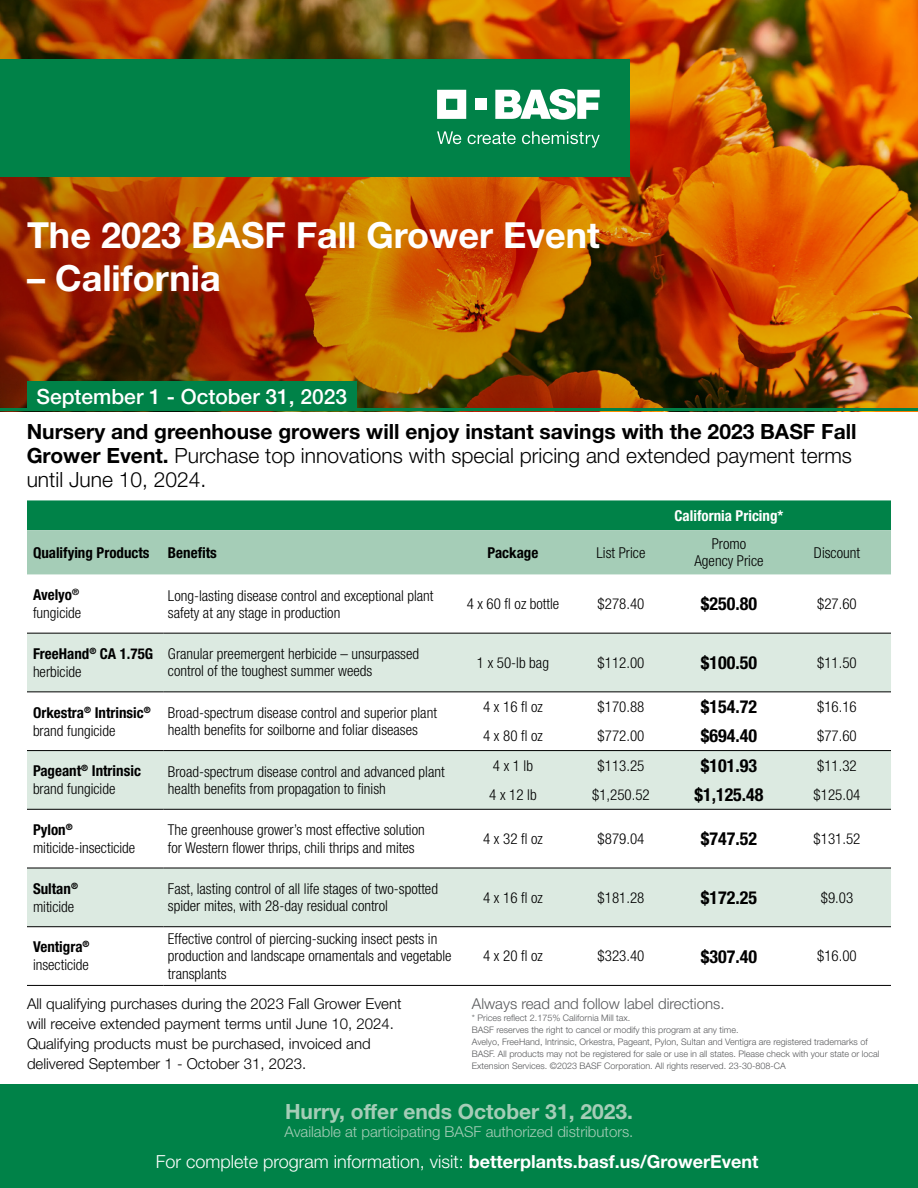
<style>
.page{position:relative;width:918px;height:1188px;background:#fff}
.page>*{position:absolute;margin:0;border:0;box-sizing:border-box;transform-origin:0 0}
.t1{font:700 36px "Helvetica Neue LT Std";color:#fff}
.t2{font:700 21px/24px "Helvetica Neue LT Std";color:#000}
.t3{font:700 21px "Helvetica Neue LT Std";color:#a5cdb7}
.t4{font:500 21px "Helvetica Neue LT Std";color:#fff}
.t5{font:300 18px "Helvetica Neue LT Std";color:#fff}
.t6{font:700 condensed 18px "Helvetica Neue LT Std";color:#000}
.t7{font:300 condensed 15px/17.2px "Helvetica Neue LT Std";color:#000}
.t8{font:300 15px/20.1px "Helvetica Neue LT Std";color:#000}
.t9{font:700 condensed 15px/18px "Helvetica Neue LT Std";color:#000}
.t10{font:300 15px "Helvetica Neue LT Std";color:#a5cdb7}
.t11{font:300 15px "Helvetica Neue LT Std";color:#58595b}
.t12{font:700 condensed 15px "Helvetica Neue LT Std";color:#fff}
.t13{font:300 9px/12px "Helvetica Neue LT Std";color:#58595b}
.s1{font-weight:300}
.s2{font-weight:700}
</style>
<div class="page">
<img style="left:0;top:0;width:918px;height:408px">
<svg style="left:27px;top:500px;width:864px;height:74px;background:#63af8b"></svg>
<svg style="left:27px;top:634px;width:864px;height:292px;fill:#dceae1"></svg>
<hr style="left:27px;top:633px;width:137px;height:1px;background:#000">
<hr style="left:164px;top:633px;width:295px;height:1px;background:#000">
<hr style="left:459px;top:633px;width:108px;height:1px;background:#000">
<hr style="left:567px;top:633px;width:108px;height:1px;background:#000">
<hr style="left:675px;top:633px;width:108px;height:1px;background:#000">
<hr style="left:783px;top:633px;width:108px;height:1px;background:#000">
<hr style="left:27px;top:691px;width:137px;height:1px;background:#000">
<hr style="left:164px;top:691px;width:295px;height:1px;background:#000">
<hr style="left:459px;top:691px;width:108px;height:1px;background:#000">
<hr style="left:567px;top:691px;width:108px;height:1px;background:#000">
<hr style="left:675px;top:691px;width:108px;height:1px;background:#000">
<hr style="left:783px;top:691px;width:108px;height:1px;background:#000">
<hr style="left:27px;top:750px;width:137px;height:1px;background:#000">
<hr style="left:164px;top:750px;width:295px;height:1px;background:#000">
<hr style="left:27px;top:809px;width:137px;height:1px;background:#000">
<hr style="left:164px;top:809px;width:295px;height:1px;background:#000">
<hr style="left:27px;top:868px;width:137px;height:1px;background:#000">
<hr style="left:164px;top:868px;width:295px;height:1px;background:#000">
<hr style="left:459px;top:868px;width:108px;height:1px;background:#000">
<hr style="left:567px;top:868px;width:108px;height:1px;background:#000">
<hr style="left:675px;top:868px;width:108px;height:1px;background:#000">
<hr style="left:783px;top:868px;width:108px;height:1px;background:#000">
<hr style="left:27px;top:926px;width:137px;height:1px;background:#000">
<hr style="left:164px;top:926px;width:295px;height:1px;background:#000">
<hr style="left:459px;top:926px;width:108px;height:1px;background:#000">
<hr style="left:567px;top:926px;width:108px;height:1px;background:#000">
<hr style="left:675px;top:926px;width:108px;height:1px;background:#000">
<hr style="left:783px;top:926px;width:108px;height:1px;background:#000">
<hr style="left:27px;top:985px;width:137px;height:1px;background:#000">
<hr style="left:164px;top:985px;width:295px;height:1px;background:#000">
<hr style="left:459px;top:985px;width:108px;height:1px;background:#000">
<hr style="left:567px;top:985px;width:108px;height:1px;background:#000">
<hr style="left:675px;top:985px;width:108px;height:1px;background:#000">
<hr style="left:783px;top:985px;width:108px;height:1px;background:#000">
<hr style="left:459px;top:750px;width:108px;height:1px;background:#000">
<hr style="left:567px;top:750px;width:108px;height:1px;background:#000">
<hr style="left:675px;top:750px;width:108px;height:1px;background:#000">
<hr style="left:783px;top:750px;width:108px;height:1px;background:#000">
<hr style="left:459px;top:809px;width:108px;height:1px;background:#000">
<hr style="left:567px;top:809px;width:108px;height:1px;background:#000">
<hr style="left:675px;top:809px;width:108px;height:1px;background:#000">
<hr style="left:783px;top:809px;width:108px;height:1px;background:#000">
<div style="left:0;top:60px;width:629px;height:117px;background:#008248"></div>
<svg style="left:437px;top:90px;width:29px;height:29px"></svg>
<div style="left:475px;top:99px;width:11px;height:11px;background:#fff"></div>
<svg style="left:495px;top:89px;width:105px;height:31px"></svg>
<svg style="left:437px;top:131px;width:24px;height:13px"></svg>
<svg style="left:468px;top:132px;width:48px;height:12px"></svg>
<svg style="left:522px;top:131px;width:78px;height:17px"></svg>
<div style="left:27px;top:381px;width:330px;height:30px;background:#008248"></div>
<hr style="left:0;top:408px;width:918px;height:3px;background:#008248">
<div style="left:0;top:1084px;width:918px;height:104px;background:#008248"></div>
<p class="t1" style="left:27px;top:212px;width:574px">The 2023 BASF Fall Grower Event</p>
<p class="t1" style="left:27px;top:256px;width:195px">– California</p>
<p class="t4" style="left:36px;top:384px;width:312px">September 1 - October 31, 2023</p>
<p class="t2" style="left:27px;top:419px;width:831px">Nursery and greenhouse growers will enjoy instant savings with the 2023 BASF Fall<br>Grower Event. <span class="s1">Purchase top innovations with special pricing and extended payment terms until June 10, 2024.</span></p>
<p class="t12" style="left:675px;top:506px;width:110px">California Pricing*</p>
<p class="t9" style="left:33px;top:543px;width:118px">Qualifying Products</p>
<p class="t9" style="left:168px;top:543px;width:50px">Benefits</p>
<p class="t9" style="left:488px;top:543px;width:52px">Package</p>
<p class="t7" style="left:597px;top:544px;width:50px">List Price</p>
<p class="t7" style="left:694px;top:536px;width:71px;line-height:16.5px;text-align:center">Promo<br>Agency Price</p>
<p class="t7" style="left:814px;top:544px;width:48px">Discount</p>
<p class="t7" style="left:33px;top:586px;width:50px;line-height:18px"><span class="s2">Avelyo</span><sup>® </sup>fungicide</p>
<p class="t7" style="left:168px;top:586px;width:267px">Long-lasting disease control and exceptional plant safety at any stage in production</p>
<p class="t7" style="left:467px;top:595px;width:94px">4 x 60 fl oz bottle</p>
<p class="t7" style="left:598px;top:595px;width:48px">$278.40</p>
<p class="t6" style="left:701px;top:593px;width:58px">$250.80</p>
<p class="t7" style="left:817px;top:595px;width:41px">$27.60</p>
<p class="t9" style="left:33px;top:644px;width:122px">FreeHand<sup>®</sup> CA 1.75G <span class="s1">herbicide</span></p>
<p class="t7" style="left:168px;top:645px;width:253px">Granular preemergent herbicide – unsurpassed control of the toughest summer weeds</p>
<p class="t7" style="left:477px;top:654px;width:74px">1 x 50-lb bag</p>
<p class="t7" style="left:598px;top:654px;width:48px">$112.00</p>
<p class="t6" style="left:701px;top:652px;width:58px">$100.50</p>
<p class="t7" style="left:817px;top:654px;width:41px">$11.50</p>
<p class="t9" style="left:33px;top:703px;width:119px">Orkestra<sup>®</sup> Intrinsic<sup>® </sup><span class="s1">brand fungicide</span></p>
<p class="t7" style="left:168px;top:704px;width:271px">Broad-spectrum disease control and superior plant health benefits for soilborne and foliar diseases</p>
<p class="t7" style="left:483px;top:698px;width:61px">4 x 16 fl oz</p>
<p class="t7" style="left:598px;top:698px;width:48px">$170.88</p>
<p class="t6" style="left:701px;top:696px;width:58px">$154.72</p>
<p class="t7" style="left:817px;top:698px;width:41px">$16.16</p>
<p class="t7" style="left:483px;top:727px;width:61px">4 x 80 fl oz</p>
<p class="t7" style="left:598px;top:727px;width:48px">$772.00</p>
<p class="t6" style="left:701px;top:725px;width:58px">$694.40</p>
<p class="t7" style="left:817px;top:727px;width:41px">$77.60</p>
<p class="t9" style="left:33px;top:762px;width:109px">Pageant<sup>®</sup> Intrinsic <span class="s1">brand fungicide</span></p>
<p class="t7" style="left:168px;top:763px;width:278px">Broad-spectrum disease control and advanced plant health benefits from propagation to finish</p>
<p class="t7" style="left:493px;top:757px;width:42px">4 x 1 lb</p>
<p class="t7" style="left:598px;top:757px;width:48px">$113.25</p>
<p class="t6" style="left:701px;top:754px;width:58px">$101.93</p>
<p class="t7" style="left:817px;top:757px;width:41px">$11.32</p>
<p class="t7" style="left:489px;top:786px;width:49px">4 x 12 lb</p>
<p class="t7" style="left:592px;top:786px;width:59px">$1,250.52</p>
<p class="t6" style="left:694px;top:784px;width:71px">$1,125.48</p>
<p class="t7" style="left:814px;top:786px;width:48px">$125.04</p>
<p class="t7" style="left:33px;top:821px;width:104px;line-height:18px"><span class="s2">Pylon</span><sup>® </sup>miticide-insecticide</p>
<p class="t7" style="left:168px;top:821px;width:258px">The greenhouse grower’s most effective solution for Western flower thrips, chili thrips and mites</p>
<p class="t7" style="left:483px;top:830px;width:61px">4 x 32 fl oz</p>
<p class="t7" style="left:598px;top:830px;width:48px">$879.04</p>
<p class="t6" style="left:701px;top:828px;width:58px">$747.52</p>
<p class="t7" style="left:814px;top:830px;width:48px">$131.52</p>
<p class="t7" style="left:33px;top:879px;width:47px;line-height:18px"><span class="s2">Sultan</span><sup>® </sup>miticide</p>
<p class="t7" style="left:168px;top:880px;width:272px">Fast, lasting control of all life stages of two-spotted spider mites, with 28-day residual control</p>
<p class="t7" style="left:483px;top:889px;width:61px">4 x 16 fl oz</p>
<p class="t7" style="left:598px;top:889px;width:48px">$181.28</p>
<p class="t6" style="left:701px;top:886px;width:58px">$172.25</p>
<p class="t7" style="left:821px;top:889px;width:34px">$9.03</p>
<p class="t7" style="left:33px;top:938px;width:58px;line-height:18px"><span class="s2">Ventigra</span><sup>® </sup>insecticide</p>
<p class="t7" style="left:168px;top:930px;width:285px">Effective control of piercing-sucking insect pests in production and landscape ornamentals and vegetable transplants</p>
<p class="t7" style="left:483px;top:947px;width:61px">4 x 20 fl oz</p>
<p class="t7" style="left:598px;top:947px;width:48px">$323.40</p>
<p class="t6" style="left:701px;top:945px;width:58px">$307.40</p>
<p class="t7" style="left:817px;top:947px;width:41px">$16.00</p>
<p class="t11" style="left:472px;top:994px;width:254px">Always read and follow label directions.</p>
<p class="t13" style="left:472px;top:1011px;width:160px">* Prices reflect 2.175% California Mill tax.</p>
<p class="t13" style="left:472px;top:1023px;width:268px">BASF reserves the right to cancel or modify this program at any time.</p>
<p class="t13" style="left:472px;top:1035px;width:409px">Avelyo, FreeHand, Intrinsic, Orkestra, Pageant, Pylon, Sultan and Ventigra are registered trademarks of<br>BASF. All products may not be registered for sale or use in all states. Please check with your state or local<br>Extension Services. ©2023 BASF Corporation. All rights reserved. 23-30-808-CA</p>
<p class="t8" style="left:27px;top:993px;width:376px">All qualifying purchases during the 2023 Fall Grower Event will receive extended payment terms until June 10, 2024.<br>Qualifying products must be purchased, invoiced and delivered September 1 - October 31, 2023.</p>
<p class="t3" style="left:285px;top:1099px;width:349px">Hurry, offer ends October 31, 2023.</p>
<p class="t10" style="left:285px;top:1123px;width:350px">Available at participating BASF authorized distributors.</p>
<p class="t5" style="left:156px;top:1150px;width:604px">For complete program information, visit: <span class="s2">betterplants.basf.us/GrowerEvent</span></p>
</div>
